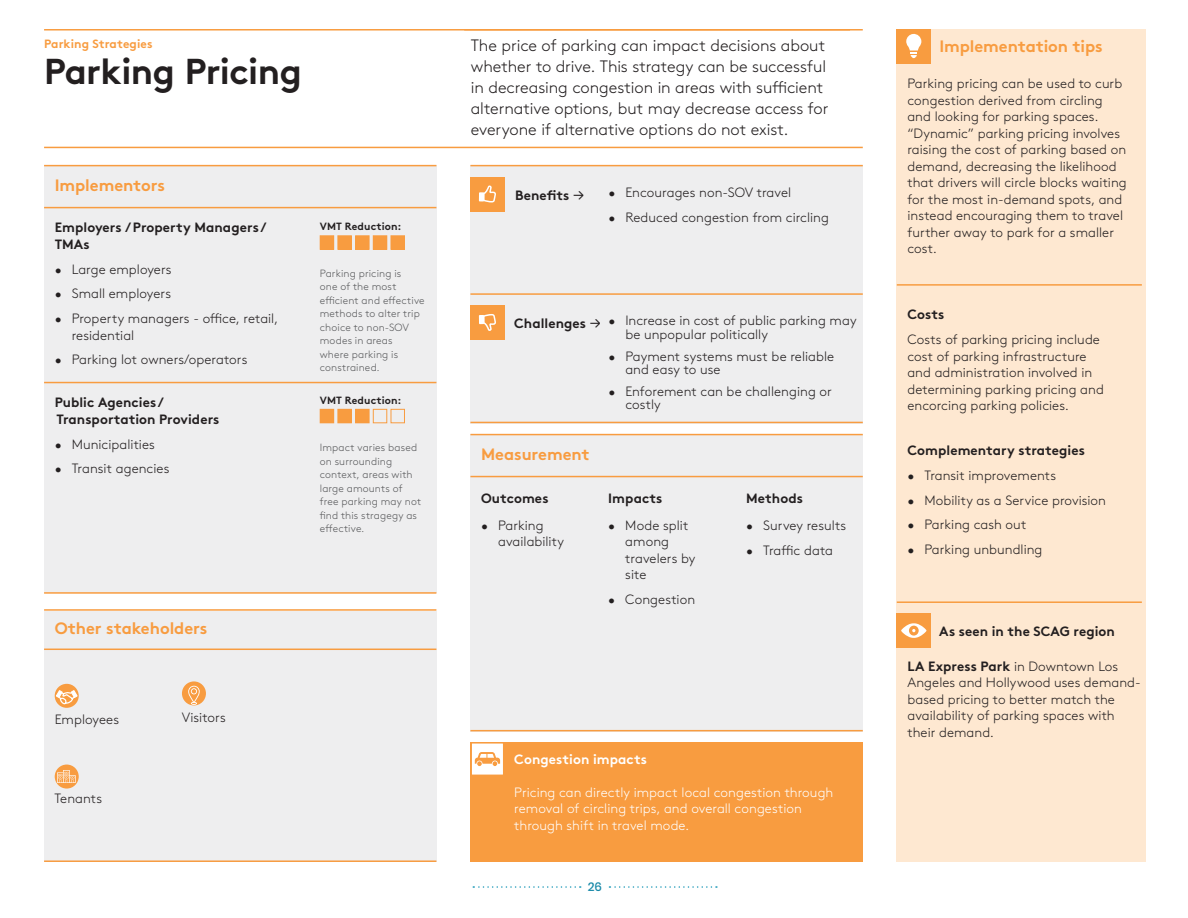
<style>
.page{position:relative;width:1188px;height:918px;background:#fff}
.page>*{position:absolute;margin:0;border:0;box-sizing:border-box;transform-origin:0 0}
.t1{font:700 36px "Brown";letter-spacing:-.015em;color:#231f20}
.t2{font:300 16.5px/21px "Brown";letter-spacing:-.005em;color:#231f20}
.t3{font:700 16.5px "Brown";color:#f89c40}
.t4{font:300 13.5px/16.5px "Brown";letter-spacing:.005em;color:#231f20}
.t5{font:700 13.5px/16.5px "Brown";letter-spacing:.005em;color:#231f20}
.t6{font:300 13.5px/16.5px "Brown";color:#fff}
.t7{font:700 13.5px "Brown";letter-spacing:.005em;color:#fff}
.t8{font:700 12px "Brown";letter-spacing:.005em;color:#f89c40}
.t9{font:500 12px "Poppins";color:#1587a7}
.t10{font:300 10.5px/13.5px "Brown";letter-spacing:.01em;color:#57585a}
.t11{font:700 10.5px "Brown";letter-spacing:.015em;color:#231f20}
.s1{font-family:"Archia";font-weight:400}
.s2{font-weight:700}
</style>
<div class="page">
<svg style="left:473px;top:886px;width:108px;height:2px"></svg>
<svg style="left:609px;top:886px;width:108px;height:2px"></svg>
<div style="left:44px;top:165px;width:392px;height:427px;background:#eeeeef"></div>
<div style="left:44px;top:612px;width:392px;height:250px;background:#eeeeef"></div>
<div style="left:470px;top:165px;width:393px;height:258px;background:#eeeeef"></div>
<div style="left:470px;top:434px;width:393px;height:297px;background:#eeeeef"></div>
<div style="left:470px;top:742px;width:393px;height:120px;background:#f89c40"></div>
<div style="left:897px;top:29px;width:249px;height:833px;background:#fee8d1"></div>
<div style="left:182px;top:681px;width:24px;height:24px;background:#f89c40;border-radius:50%"></div>
<div style="left:55px;top:765px;width:24px;height:24px;background:#f89c40;border-radius:50%"></div>
<div style="left:471px;top:743px;width:33px;height:32px;background:#fff"></div>
<div style="left:470px;top:742px;width:34px;height:34px;border:2px solid #f89c40"></div>
<svg style="left:475px;top:752px;width:25px;height:14px"></svg>
<div style="left:320px;top:409px;width:14px;height:14px;background:#f89c40"></div>
<div style="left:356px;top:409px;width:13px;height:14px;background:#f89c40"></div>
<div style="left:355px;top:409px;width:14px;height:14px;border:1px solid #f89c40"></div>
<div style="left:338px;top:409px;width:13px;height:14px;background:#f89c40"></div>
<div style="left:338px;top:409px;width:14px;height:14px;border:1px solid #f89c40"></div>
<div style="left:373px;top:409px;width:14px;height:14px;border:1px solid #f89c40"></div>
<div style="left:391px;top:409px;width:14px;height:14px;border:1px solid #f89c40"></div>
<div style="left:320px;top:236px;width:14px;height:13px;background:#f89c40"></div>
<div style="left:320px;top:235px;width:14px;height:15px;border:1px solid #f89c40"></div>
<div style="left:356px;top:236px;width:13px;height:13px;background:#f89c40"></div>
<div style="left:355px;top:235px;width:14px;height:15px;border:1px solid #f89c40"></div>
<div style="left:338px;top:236px;width:13px;height:13px;background:#f89c40"></div>
<div style="left:338px;top:235px;width:14px;height:15px;border:1px solid #f89c40"></div>
<div style="left:373px;top:236px;width:14px;height:13px;background:#f89c40"></div>
<div style="left:373px;top:235px;width:14px;height:15px;border:1px solid #f89c40"></div>
<div style="left:391px;top:236px;width:13px;height:13px;background:#f89c40"></div>
<div style="left:391px;top:235px;width:14px;height:15px;border:1px solid #f89c40"></div>
<div style="left:470px;top:177px;width:34px;height:34px;background:#f89c40"></div>
<div style="left:470px;top:305px;width:34px;height:34px;background:#f89c40"></div>
<div style="left:897px;top:29px;width:34px;height:34px;background:#f89c40"></div>
<div style="left:897px;top:614px;width:34px;height:34px;background:#f89c40"></div>
<svg style="left:188px;top:686px;width:12px;height:19px"></svg>
<hr style="left:44px;top:860px;width:392px;height:2px;background:#f89c40">
<hr style="left:44px;top:649px;width:392px;height:1px;background:#f89c40">
<hr style="left:44px;top:592px;width:392px;height:2px;background:#f89c40">
<hr style="left:44px;top:609px;width:392px;height:2px;background:#f89c40">
<hr style="left:44px;top:382px;width:392px;height:1px;background:#f89c40">
<hr style="left:44px;top:207px;width:392px;height:1px;background:#f89c40">
<hr style="left:44px;top:165px;width:392px;height:1px;background:#f89c40">
<hr style="left:44px;top:147px;width:819px;height:1px;background:#f89c40">
<hr style="left:44px;top:29px;width:806px;height:2px;background:#f89c40">
<hr style="left:464px;top:29px;width:399px;height:2px;background:#f89c40">
<hr style="left:470px;top:165px;width:393px;height:1px;background:#f89c40">
<hr style="left:470px;top:293px;width:393px;height:2px;background:#f89c40">
<hr style="left:470px;top:422px;width:393px;height:1px;background:#f89c40">
<hr style="left:470px;top:434px;width:393px;height:1px;background:#f89c40">
<hr style="left:470px;top:476px;width:393px;height:1px;background:#f89c40">
<hr style="left:470px;top:730px;width:393px;height:1px;background:#f89c40">
<hr style="left:897px;top:601px;width:245px;height:2px;background:#f89c40">
<hr style="left:897px;top:284px;width:245px;height:2px;background:#f89c40">
<svg style="left:906px;top:33px;width:15px;height:25px"></svg>
<svg style="left:480px;top:186px;width:16px;height:17px"></svg>
<div style="left:479px;top:192px;width:5px;height:9px;border:2px solid #fff"></div>
<svg style="left:480px;top:314px;width:16px;height:17px"></svg>
<div style="left:479px;top:315px;width:5px;height:9px;border:2px solid #fff"></div>
<svg style="left:901px;top:623px;width:25px;height:15px"></svg>
<svg style="left:55px;top:683px;width:24px;height:24px"></svg>
<svg style="left:57px;top:770px;width:19px;height:13px"></svg>
<p class="t8" style="left:44px;top:34px;width:110px">Parking Strategies</p>
<p class="t1" style="left:44px;top:42px;width:259px">Parking Pricing</p>
<p class="t3" style="left:55px;top:172px;width:112px">Implementors</p>
<p class="t5" style="left:55px;top:218px;width:214px">Employers /Property Managers /<br>TMAs</p>
<p class="t4" style="left:55px;top:260px;width:118px">• Large employers</p>
<p class="t4" style="left:55px;top:285px;width:118px">• Small employers</p>
<p class="t4" style="left:72px;top:309px;width:208px;text-indent:-17px">• Property managers - office, retail, residential</p>
<p class="t4" style="left:55px;top:351px;width:194px">• Parking lot owners/operators</p>
<p class="t5" style="left:55px;top:393px;width:166px">Public Agencies /<br>Transportation Providers</p>
<p class="t4" style="left:55px;top:435px;width:102px">• Municipalities</p>
<p class="t4" style="left:55px;top:460px;width:116px">• Transit agencies</p>
<p class="t11" style="left:320px;top:218px;width:83px">VMT Reduction:</p>
<p class="t10" style="left:320px;top:266px;width:106px">Parking pricing is<br>one of the most efficient and effective methods to alter trip choice to non-SOV modes in areas<br>where parking is constrained.</p>
<p class="t11" style="left:320px;top:392px;width:83px">VMT Reduction:</p>
<p class="t10" style="left:320px;top:440px;width:103px">Impact varies based on surrounding context, areas with large amounts of free parking may not find this stragegy as effective.</p>
<p class="t3" style="left:55px;top:615px;width:154px">Other stakeholders</p>
<p class="t4" style="left:55px;top:710px;width:66px">Employees</p>
<p class="t4" style="left:182px;top:708px;width:45px">Visitors</p>
<p class="t4" style="left:54px;top:789px;width:49px">Tenants</p>
<p class="t2" style="left:471px;top:34px;width:359px">The price of parking can impact decisions about whether to drive. This strategy can be successful in decreasing congestion in areas with sufficient alternative options, but may decrease access for everyone if alternative options do not exist.</p>
<p class="t5" style="left:515px;top:185px;width:71px">Benefits <span class="s1">→</span></p>
<p class="t4" style="left:608px;top:183px;width:184px">• Encourages non-SOV travel</p>
<p class="t4" style="left:608px;top:208px;width:222px">• Reduced congestion from circling</p>
<p class="t5" style="left:514px;top:314px;width:88px">Challenges <span class="s1">→</span></p>
<p class="t4" style="left:625px;top:313px;width:233px;line-height:13.5px;text-indent:-17px">• Increase in cost of public parking may be unpopular politically</p>
<p class="t4" style="left:625px;top:348px;width:210px;line-height:13.5px;text-indent:-17px">• Payment systems must be reliable and easy to use</p>
<p class="t4" style="left:625px;top:384px;width:208px;line-height:13.5px;text-indent:-17px">• Enforement can be challenging or costly</p>
<p class="t3" style="left:481px;top:441px;width:110px">Measurement</p>
<p class="t5" style="left:481px;top:489px;width:69px">Outcomes</p>
<p class="t5" style="left:608px;top:489px;width:56px">Impacts</p>
<p class="t5" style="left:746px;top:489px;width:58px">Methods</p>
<p class="t4" style="left:498px;top:516px;width:68px;text-indent:-17px">• Parking availability</p>
<p class="t4" style="left:625px;top:516px;width:72px;text-indent:-17px">• Mode split among travelers by site</p>
<p class="t4" style="left:608px;top:590px;width:88px">• Congestion</p>
<p class="t4" style="left:746px;top:517px;width:102px">• Survey results</p>
<p class="t4" style="left:746px;top:541px;width:88px">• Traffic data</p>
<p class="t7" style="left:514px;top:748px;width:134px">Congestion impacts</p>
<p class="t6" style="left:514px;top:783px;width:321px">Pricing can directly impact local congestion through removal of circling trips, and overall congestion through shift in travel mode.</p>
<p class="t9" style="left:588px;top:880px;width:16px">26</p>
<p class="t3" style="left:939px;top:33px;width:165px">Implementation tips</p>
<p class="t4" style="left:907px;top:75px;width:221px">Parking pricing can be used to curb congestion derived from circling and looking for parking spaces. “Dynamic” parking pricing involves raising the cost of parking based on demand, decreasing the likelihood that drivers will circle blocks waiting for the most in-demand spots, and instead encouraging them to travel further away to park for a smaller cost.</p>
<p class="t4" style="left:907px;top:301px;width:194px;line-height:24.8px"><span class="s2">Costs<br></span>Costs of parking pricing include</p>
<p class="t4" style="left:907px;top:347px;width:198px">cost of parking infrastructure and administration involved in determining parking pricing and encorcing parking policies.</p>
<p class="t5" style="left:907px;top:441px;width:179px">Complementary strategies</p>
<p class="t4" style="left:907px;top:466px;width:150px">• Transit improvements</p>
<p class="t4" style="left:907px;top:491px;width:200px">• Mobility as a Service provision</p>
<p class="t4" style="left:907px;top:515px;width:121px">• Parking cash out</p>
<p class="t4" style="left:907px;top:540px;width:137px">• Parking unbundling</p>
<p class="t5" style="left:939px;top:621px;width:177px">As seen in the SCAG region</p>
<p class="t4" style="left:907px;top:657px;width:235px"><span class="s2">LA Express Park</span> in Downtown Los<br>Angeles and Hollywood uses demand&shy;based pricing to better match the availability of parking spaces with their demand.</p>
</div>
